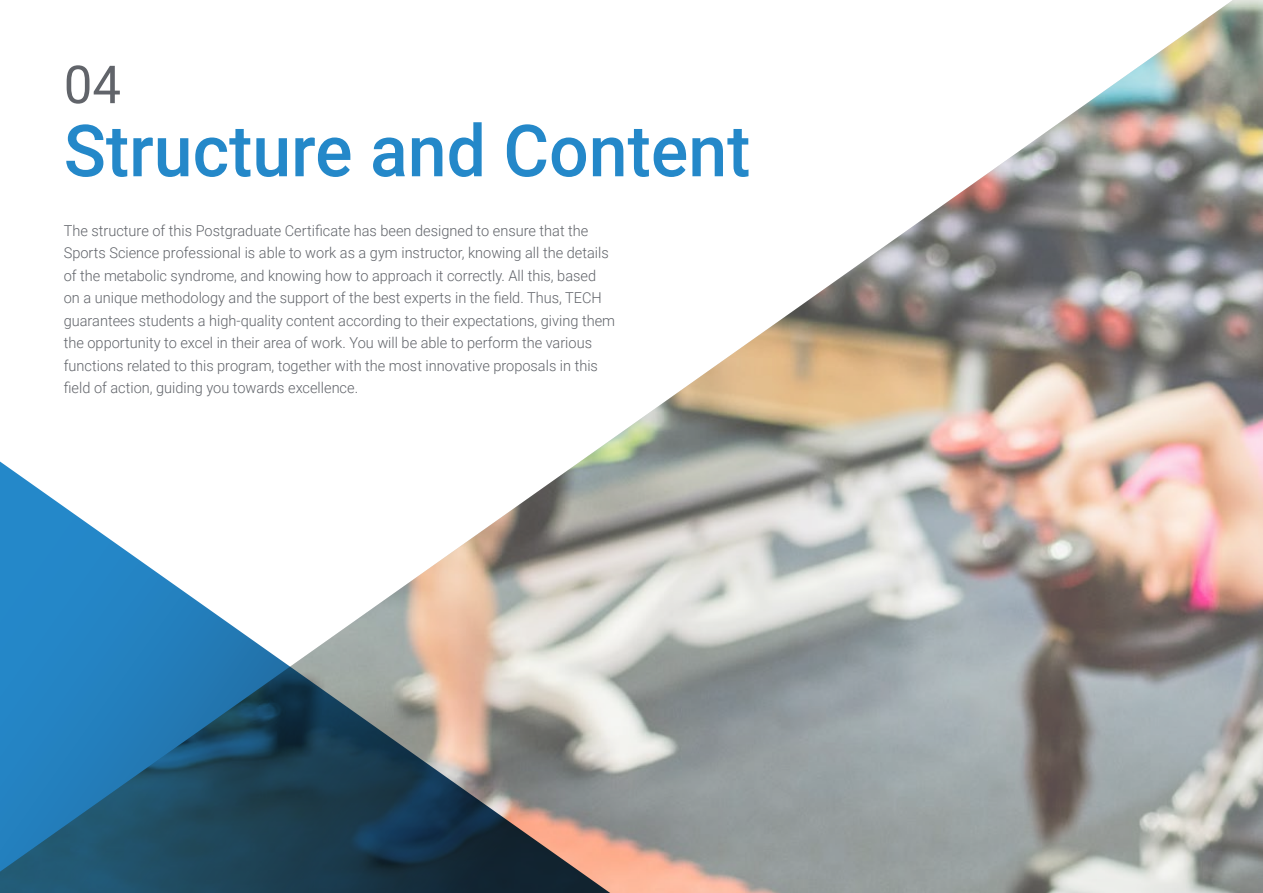
<style>
.page{position:relative;width:1263px;height:893px;background:#fff}
.page>*{position:absolute;margin:0;border:0;box-sizing:border-box;transform-origin:0 0}
.t1{font:500 72px "Roboto";color:#2488c9}
.t2{font:52.5px "Roboto";color:#61646a}
.t3{font:300 15px/22.5px "Roboto";color:#61646a}
</style>
<div class="page">
<img style="left:602px;top:0;width:661px;height:893px">
<svg style="left:0;top:446px;width:640px;height:447px"></svg>
<h2 class="t2" style="left:64px;top:48px;width:59px">04</h2>
<h1 class="t1" style="left:64px;top:100px;width:688px">Structure and Content</h1>
<p class="t3" style="left:64px;top:218px;width:553px">The structure of this Postgraduate Certificate has been designed to ensure that the Sports Science professional is able to work as a gym instructor, knowing all the details of the metabolic syndrome, and knowing how to approach it correctly. All this, based on a unique methodology and the support of the best experts in the field. Thus, TECH guarantees students a high-quality content according to their expectations, giving them the opportunity to excel in their area of work. You will be able to perform the various functions related to this program, together with the most innovative proposals in this field of action, guiding you towards excellence.</p>
</div>
